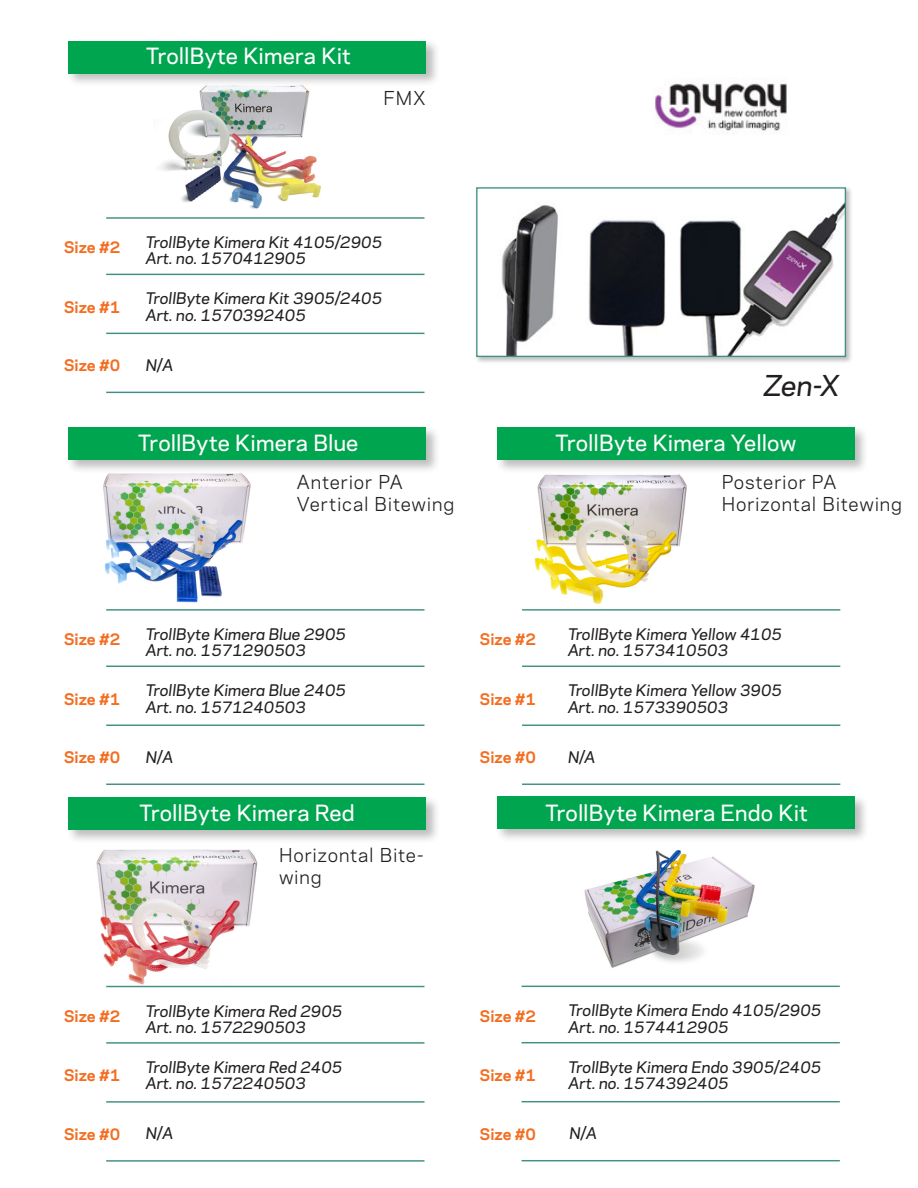
<style>
.page{position:relative;width:918px;height:1188px;background:#fff}
.page>*{position:absolute;margin:0;border:0;box-sizing:border-box;transform-origin:0 0}
.t1{font:italic 500 27px "Polaris";color:#231f20}
.t2{font:500 21px "Polaris";letter-spacing:.005em;color:#fff}
.t3{font:18px/21.6px "Polaris";letter-spacing:.04em;color:#231f20}
.t4{font:italic 500 15px "Polaris";color:#231f20}
.t5{font:700 15px "Polaris";color:#f36e21}
</style>
<div class="page">
<img style="left:96px;top:849px;width:167px;height:139px">
<img style="left:581px;top:850px;width:177px;height:136px">
<img style="left:103px;top:474px;width:148px;height:129px">
<img style="left:534px;top:474px;width:153px;height:130px">
<img style="left:160px;top:88px;width:161px;height:121px">
<div style="left:67px;top:795px;width:373px;height:49px;background:#231f20;opacity:.3"></div>
<div style="left:69px;top:797px;width:357px;height:33px;background:#00a54f"></div>
<div style="left:495px;top:794px;width:374px;height:49px;background:#231f20;opacity:.3"></div>
<div style="left:498px;top:796px;width:357px;height:33px;background:#00a54f"></div>
<div style="left:67px;top:39px;width:373px;height:49px;background:#231f20;opacity:.3"></div>
<div style="left:69px;top:41px;width:357px;height:32px;background:#00a54f"></div>
<hr style="left:106px;top:217px;width:319px;height:2px;background:#419081">
<hr style="left:106px;top:274px;width:319px;height:1px;background:#419081">
<hr style="left:106px;top:333px;width:319px;height:1px;background:#419081">
<hr style="left:106px;top:392px;width:319px;height:1px;background:#419081">
<hr style="left:522px;top:986px;width:318px;height:1px;background:#419081">
<hr style="left:522px;top:1042px;width:318px;height:1px;background:#419081">
<hr style="left:522px;top:1101px;width:318px;height:1px;background:#419081">
<hr style="left:522px;top:1160px;width:318px;height:1px;background:#419081">
<hr style="left:106px;top:609px;width:319px;height:2px;background:#419081">
<hr style="left:106px;top:666px;width:319px;height:1px;background:#419081">
<hr style="left:106px;top:725px;width:319px;height:1px;background:#419081">
<hr style="left:106px;top:784px;width:319px;height:1px;background:#419081">
<hr style="left:522px;top:609px;width:318px;height:2px;background:#419081">
<hr style="left:522px;top:666px;width:318px;height:1px;background:#419081">
<hr style="left:522px;top:725px;width:318px;height:1px;background:#419081">
<hr style="left:522px;top:784px;width:318px;height:1px;background:#419081">
<hr style="left:106px;top:986px;width:319px;height:1px;background:#419081">
<hr style="left:106px;top:1042px;width:319px;height:2px;background:#419081">
<hr style="left:106px;top:1101px;width:319px;height:2px;background:#419081">
<hr style="left:106px;top:1160px;width:319px;height:2px;background:#419081">
<div style="left:495px;top:425px;width:374px;height:49px;background:#231f20;opacity:.3"></div>
<div style="left:498px;top:427px;width:357px;height:33px;background:#00a54f"></div>
<div style="left:67px;top:425px;width:373px;height:49px;background:#231f20;opacity:.3"></div>
<div style="left:69px;top:427px;width:357px;height:33px;background:#00a54f"></div>
<img style="left:654px;top:82px;width:133px;height:49px">
<div style="left:474px;top:186px;width:380px;height:178px;background:#231f20;opacity:.3"></div>
<img style="left:478px;top:189px;width:366px;height:166px">
<div style="left:476px;top:187px;width:370px;height:170px;border:1px solid #419081"></div>
<h2 class="t2" style="left:146px;top:40px;width:206px">TrollByte Kimera Kit</h2>
<p class="t3" style="left:384px;top:86px;width:44px">FMX</p>
<p class="t5" style="left:64px;top:236px;width:58px">Size #2</p>
<p class="t5" style="left:64px;top:296px;width:58px">Size #1</p>
<p class="t5" style="left:64px;top:354px;width:58px">Size #0</p>
<p class="t4" style="left:146px;top:231px;width:238px">TrollByte Kimera Kit 4105/2905</p>
<p class="t4" style="left:146px;top:247px;width:162px">Art. no. 1570412905</p>
<p class="t4" style="left:146px;top:287px;width:238px">TrollByte Kimera Kit 3905/2405</p>
<p class="t4" style="left:146px;top:304px;width:162px">Art. no. 1570392405</p>
<p class="t4" style="left:146px;top:354px;width:29px">N/A</p>
<p class="t1" style="left:764px;top:366px;width:78px">Zen-X</p>
<h2 class="t2" style="left:138px;top:427px;width:222px">TrollByte Kimera Blue</h2>
<h2 class="t2" style="left:556px;top:427px;width:242px">TrollByte Kimera Yellow</h2>
<p class="t3" style="left:297px;top:470px;width:159px">Anterior PA<br>Vertical Bitewing</p>
<p class="t3" style="left:722px;top:470px;width:182px">Posterior PA<br>Horizontal Bitewing</p>
<p class="t5" style="left:64px;top:628px;width:58px">Size #2</p>
<p class="t5" style="left:64px;top:687px;width:58px">Size #1</p>
<p class="t5" style="left:64px;top:746px;width:58px">Size #0</p>
<p class="t4" style="left:146px;top:623px;width:202px">TrollByte Kimera Blue 2905</p>
<p class="t4" style="left:146px;top:639px;width:162px">Art. no. 1571290503</p>
<p class="t4" style="left:146px;top:679px;width:202px">TrollByte Kimera Blue 2405</p>
<p class="t4" style="left:146px;top:696px;width:162px">Art. no. 1571240503</p>
<p class="t4" style="left:146px;top:746px;width:29px">N/A</p>
<p class="t5" style="left:480px;top:628px;width:58px">Size #2</p>
<p class="t5" style="left:480px;top:687px;width:58px">Size #1</p>
<p class="t5" style="left:480px;top:746px;width:58px">Size #0</p>
<p class="t4" style="left:568px;top:623px;width:216px">TrollByte Kimera Yellow 4105</p>
<p class="t4" style="left:568px;top:639px;width:162px">Art. no. 1573410503</p>
<p class="t4" style="left:568px;top:679px;width:216px">TrollByte Kimera Yellow 3905</p>
<p class="t4" style="left:568px;top:696px;width:162px">Art. no. 1573390503</p>
<p class="t4" style="left:568px;top:746px;width:29px">N/A</p>
<h2 class="t2" style="left:140px;top:797px;width:217px">TrollByte Kimera Red</h2>
<h2 class="t2" style="left:545px;top:797px;width:264px">TrollByte Kimera Endo Kit</h2>
<p class="t3" style="left:279px;top:844px;width:146px">Horizontal Bite&shy;wing</p>
<p class="t5" style="left:64px;top:1005px;width:58px">Size #2</p>
<p class="t5" style="left:64px;top:1064px;width:58px">Size #1</p>
<p class="t5" style="left:64px;top:1123px;width:58px">Size #0</p>
<p class="t4" style="left:146px;top:1000px;width:198px">TrollByte Kimera Red 2905</p>
<p class="t4" style="left:146px;top:1016px;width:162px">Art. no. 1572290503</p>
<p class="t4" style="left:146px;top:1056px;width:198px">TrollByte Kimera Red 2405</p>
<p class="t4" style="left:146px;top:1072px;width:162px">Art. no. 1572240503</p>
<p class="t4" style="left:146px;top:1122px;width:29px">N/A</p>
<p class="t5" style="left:480px;top:1005px;width:58px">Size #2</p>
<p class="t5" style="left:480px;top:1064px;width:58px">Size #1</p>
<p class="t5" style="left:480px;top:1123px;width:58px">Size #0</p>
<p class="t4" style="left:569px;top:999px;width:254px">TrollByte Kimera Endo 4105/2905</p>
<p class="t4" style="left:569px;top:1016px;width:162px">Art. no. 1574412905</p>
<p class="t4" style="left:569px;top:1056px;width:254px">TrollByte Kimera Endo 3905/2405</p>
<p class="t4" style="left:569px;top:1072px;width:162px">Art. no. 1574392405</p>
<p class="t4" style="left:570px;top:1122px;width:29px">N/A</p>
</div>
